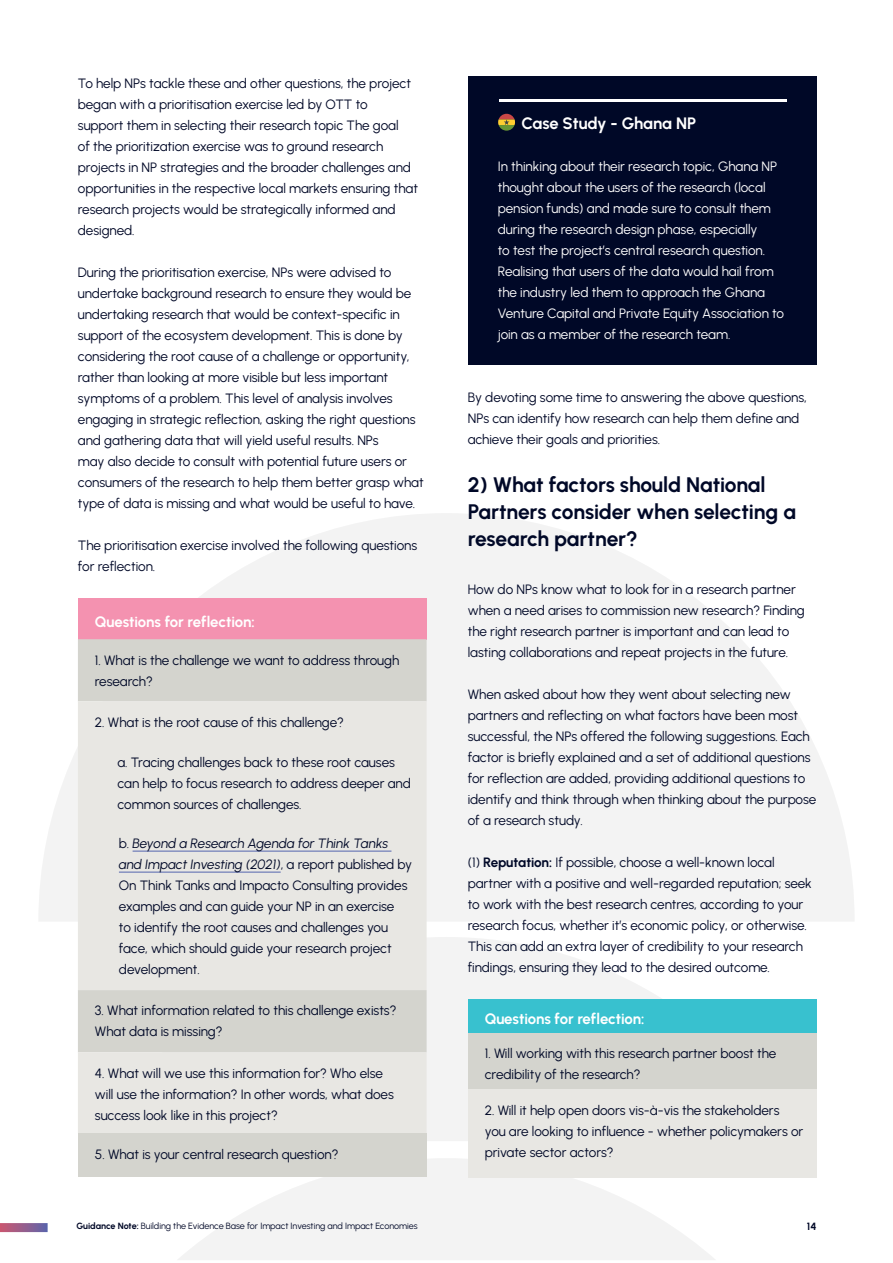
<style>
.page{position:relative;width:893px;height:1263px;background:#fff}
.page>*{position:absolute;margin:0;border:0;box-sizing:border-box;transform-origin:0 0}
.t1{font:700 21px/27px "Urbanist";letter-spacing:-.01em;color:#000827}
.t2{font:700 16.5px "Urbanist";letter-spacing:-.01em;color:#fff}
.t3{font:700 15px "Urbanist";letter-spacing:-.01em;color:#fff}
.t4{font:13.5px/21px "Urbanist";letter-spacing:-.005em;color:#000827}
.t5{font:13.5px/21px "Urbanist";letter-spacing:-.005em;color:#fff}
.t6{font:700 10.5px "Urbanist";color:#000827}
.t7{font:9px "Urbanist";letter-spacing:-.005em;color:#000827}
.s1{font-style:italic}
.s2{font-weight:700}
</style>
<div class="page">
<svg style="left:39px;top:513px;width:815px;height:408px;fill:#f3f3f3"></svg>
<svg style="left:427px;top:937px;width:234px;height:204px;fill:#f3f3f3"></svg>
<svg style="left:178px;top:1159px;width:537px;height:101px;fill:#f3f3f3"></svg>
<div style="left:468px;top:77px;width:348px;height:287px;background:#000827"></div>
<div style="left:78px;top:598px;width:349px;height:41px;background:#f492b0"></div>
<div style="left:78px;top:639px;width:349px;height:62px;background:#d4d4ce"></div>
<svg style="left:78px;top:701px;width:349px;height:432px;background:#e4e4df"></svg>
<div style="left:78px;top:1133px;width:349px;height:44px;background:#d4d4ce"></div>
<hr style="left:133px;top:851px;width:258px;height:1px;background:#5364ae">
<hr style="left:119px;top:872px;width:162px;height:1px;background:#5364ae">
<div style="left:468px;top:999px;width:348px;height:33px;background:#38c1cf"></div>
<div style="left:468px;top:1032px;width:348px;height:57px;background:#d4d4ce"></div>
<div style="left:468px;top:1089px;width:348px;height:89px;background:#e8e7e3"></div>
<hr style="left:500px;top:99px;width:287px;height:3px;background:#fff">
<svg style="left:498px;top:114px;width:17px;height:17px"></svg>
<svg style="left:0;top:1223px;width:48px;height:9px"></svg>
<p class="t4" style="left:78px;top:72px;width:342px">To help NPs tackle these and other questions, the project began with a prioritisation exercise led by OTT to<br>support them in selecting their research topic The goal<br>of the prioritization exercise was to ground research projects in NP strategies and the broader challenges and opportunities in the respective local markets ensuring that research projects would be strategically informed and designed.</p>
<p class="t4" style="left:78px;top:261px;width:347px">During the prioritisation exercise, NPs were advised to undertake background research to ensure they would be undertaking research that would be context-specific in support of the ecosystem development. This is done by considering the root cause of a challenge or opportunity, rather than looking at more visible but less important symptoms of a problem. This level of analysis involves engaging in strategic reflection, asking the right questions and gathering data that will yield useful results. NPs<br>may also decide to consult with potential future users or consumers of the research to help them better grasp what type of data is missing and what would be useful to have.</p>
<p class="t4" style="left:78px;top:534px;width:341px">The prioritisation exercise involved the following questions for reflection.</p>
<p class="t3" style="left:95px;top:611px;width:161px">Questions for reflection:</p>
<p class="t4" style="left:95px;top:649px;width:306px">1. What is the challenge we want to address through research?</p>
<p class="t4" style="left:95px;top:711px;width:251px">2. What is the root cause of this challenge?</p>
<p class="t4" style="left:117px;top:751px;width:295px">a. Tracing challenges back to these root causes can help to focus research to address deeper and common sources of challenges.</p>
<p class="t4" style="left:119px;top:832px;width:295px">b. <span class="s1">Beyond a Research Agenda for Think Tanks and Impact Investing (2021)</span>, a report published by On Think Tanks and Impacto Consulting provides examples and can guide your NP in an exercise<br>to identify the root causes and challenges you face, which should guide your research project development.</p>
<p class="t4" style="left:95px;top:1000px;width:303px">3. What information related to this challenge exists?<br>What data is missing?</p>
<p class="t4" style="left:95px;top:1062px;width:300px">4. What will we use this information for? Who else will use the information? In other words, what does success look like in this project?</p>
<p class="t4" style="left:95px;top:1143px;width:245px">5. What is your central research question?</p>
<p class="t2" style="left:521px;top:112px;width:176px">Case Study - Ghana NP</p>
<p class="t5" style="left:498px;top:155px;width:288px">In thinking about their research topic, Ghana NP thought about the users of the research (local pension funds) and made sure to consult them during the research design phase, especially<br>to test the project’s central research question.<br>Realising that users of the data would hail from the industry led them to approach the Ghana Venture Capital and Private Equity Association to join as a member of the research team.</p>
<p class="t4" style="left:468px;top:386px;width:341px">By devoting some time to answering the above questions,<br>NPs can identify how research can help them define and achieve their goals and priorities.</p>
<h1 class="t1" style="left:468px;top:470px;width:330px">2) What factors should National<br>Partners consider when selecting a research partner?</h1>
<p class="t4" style="left:468px;top:578px;width:339px">How do NPs know what to look for in a research partner when a need arises to commission new research? Finding the right research partner is important and can lead to lasting collaborations and repeat projects in the future.</p>
<p class="t4" style="left:468px;top:683px;width:350px">When asked about how they went about selecting new partners and reflecting on what factors have been most successful, the NPs offered the following suggestions. Each factor is briefly explained and a set of additional questions for reflection are added, providing additional questions to identify and think through when thinking about the purpose of a research study.</p>
<p class="t4" style="left:468px;top:851px;width:346px">(1) <span class="s2">Reputation:</span> If possible, choose a well-known local partner with a positive and well-regarded reputation; seek to work with the best research centres, according to your research focus, whether it’s economic policy, or otherwise.<br>This can add an extra layer of credibility to your research findings, ensuring they lead to the desired outcome.</p>
<p class="t3" style="left:485px;top:1008px;width:161px">Questions for reflection:</p>
<p class="t4" style="left:485px;top:1042px;width:293px">1. Will working with this research partner boost the credibility of the research?</p>
<p class="t4" style="left:485px;top:1099px;width:320px">2. Will it help open doors vis-à-vis the stakeholders you are looking to influence - whether policymakers or private sector actors?</p>
<p class="t7" style="left:77px;top:1220px;width:343px"><span class="s2">Guidance Note:</span> Building the Evidence Base for Impact Investing and Impact Economies</p>
<p class="t6" style="left:807px;top:1219px;width:11px">14</p>
</div>
